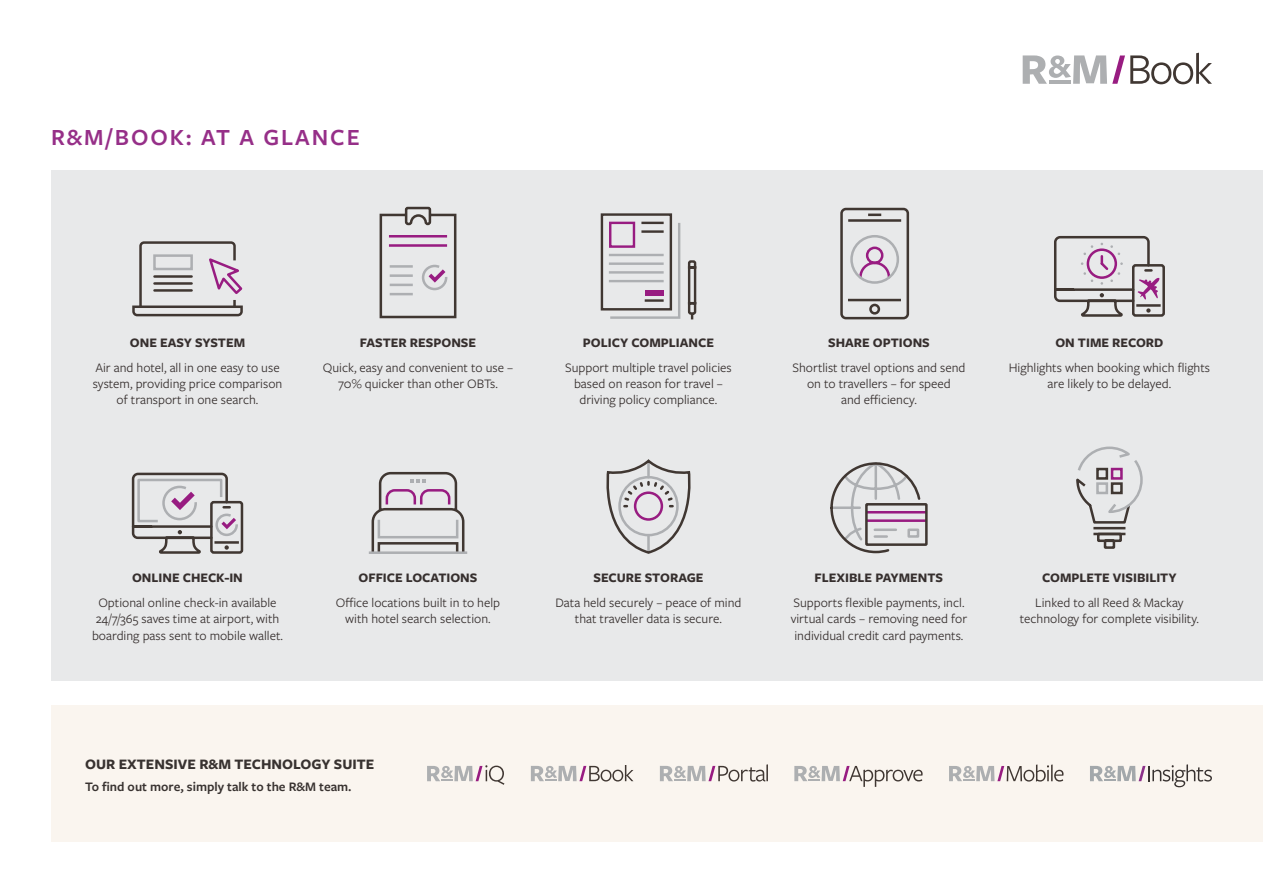
<style>
.page{position:relative;width:1263px;height:893px;background:#fff}
.page>*{position:absolute;margin:0;border:0;box-sizing:border-box;transform-origin:0 0}
.t1{font:600 24px "Freight Sans Pro";letter-spacing:.08em;color:#962f88}
.t2{font:700 15px "Freight Sans Pro";color:#383230}
.t3{font:13.5px/16.2px "Freight Sans Pro";color:#362f2e;text-align:center}
.t4{font:700 13.5px "Freight Sans Pro";color:#362f2e}
.t5{font:600 13.5px "Freight Sans Pro";color:#383230}
</style>
<div class="page">
<div style="left:51px;top:170px;width:1212px;height:510px;background:#e8e9ea"></div>
<svg style="left:1023px;top:53px;width:189px;height:31px"></svg>
<svg style="left:840px;top:207px;width:70px;height:113px"></svg>
<div style="left:850px;top:235px;width:49px;height:49px;border:3px solid #adafb2;border-radius:50%"></div>
<div style="left:1132px;top:264px;width:33px;height:53px;border:3px solid #403732;border-radius:2px"></div>
<hr style="left:1136px;top:304px;width:25px;height:3px;background:#403732">
<svg style="left:1054px;top:235px;width:106px;height:82px"></svg>
<svg style="left:1076px;top:446px;width:67px;height:103px"></svg>
<svg style="left:606px;top:461px;width:85px;height:93px"></svg>
<div style="left:634px;top:491px;width:29px;height:30px;border:3px solid #981c81;border-radius:50%"></div>
<svg style="left:830px;top:462px;width:92px;height:92px"></svg>
<hr style="left:866px;top:511px;width:60px;height:2px;background:#981c81">
<hr style="left:866px;top:519px;width:60px;height:3px;background:#981c81">
<div style="left:865px;top:503px;width:63px;height:43px;border:3px solid #403732"></div>
<div style="left:601px;top:213px;width:71px;height:97px;border:2px solid #403732"></div>
<svg style="left:606px;top:220px;width:91px;height:100px"></svg>
<svg style="left:132px;top:241px;width:111px;height:76px"></svg>
<svg style="left:368px;top:471px;width:100px;height:83px"></svg>
<svg style="left:131px;top:472px;width:113px;height:82px"></svg>
<svg style="left:379px;top:206px;width:78px;height:113px"></svg>
<div style="left:51px;top:706px;width:1212px;height:136px;background:#faf5ef"></div>
<svg style="left:660px;top:764px;width:108px;height:18px"></svg>
<svg style="left:531px;top:766px;width:102px;height:15px"></svg>
<svg style="left:949px;top:764px;width:114px;height:18px"></svg>
<svg style="left:427px;top:765px;width:77px;height:20px"></svg>
<svg style="left:794px;top:766px;width:129px;height:21px"></svg>
<svg style="left:1090px;top:764px;width:122px;height:23px"></svg>
<h1 class="t1" style="left:51px;top:120px;width:310px">R&amp;M/BOOK: AT A GLANCE</h1>
<p class="t4" style="left:130px;top:333px;width:117px">ONE EASY SYSTEM</p>
<p class="t3" style="left:93px;top:359px;width:191px">Air and hotel, all in one easy to use system, providing price comparison of transport in one search.</p>
<p class="t4" style="left:360px;top:333px;width:118px">FASTER RESPONSE</p>
<p class="t3" style="left:323px;top:359px;width:192px">Quick, easy and convenient to use –<br>70% quicker than other OBTs.</p>
<p class="t4" style="left:583px;top:333px;width:133px">POLICY COMPLIANCE</p>
<p class="t3" style="left:565px;top:359px;width:168px">Support multiple travel policies based on reason for travel – driving policy compliance.</p>
<p class="t4" style="left:828px;top:333px;width:103px">SHARE OPTIONS</p>
<p class="t3" style="left:792px;top:359px;width:175px">Shortlist travel options and send on to travellers – for speed<br>and efficiency.</p>
<p class="t4" style="left:1055px;top:333px;width:110px">ON TIME RECORD</p>
<p class="t3" style="left:1009px;top:359px;width:203px">Highlights when booking which flights are likely to be delayed.</p>
<p class="t4" style="left:132px;top:569px;width:112px">ONLINE CHECK-IN</p>
<p class="t3" style="left:92px;top:594px;width:192px">Optional online check-in available<br>24/7/365 saves time at airport, with boarding pass sent to mobile wallet.</p>
<p class="t4" style="left:358px;top:569px;width:121px">OFFICE LOCATIONS</p>
<p class="t3" style="left:336px;top:594px;width:166px">Office locations built in to help with hotel search selection.</p>
<p class="t2" style="left:85px;top:753px;width:291px">OUR EXTENSIVE R&amp;M TECHNOLOGY SUITE</p>
<p class="t5" style="left:85px;top:777px;width:268px">To find out more, simply talk to the R&amp;M team.</p>
<p class="t4" style="left:593px;top:569px;width:112px">SECURE STORAGE</p>
<p class="t3" style="left:555px;top:594px;width:187px">Data held securely – peace of mind that traveller data is secure.</p>
<p class="t4" style="left:815px;top:569px;width:130px">FLEXIBLE PAYMENTS</p>
<p class="t3" style="left:791px;top:594px;width:178px;text-align:left">Supports flexible payments, incl. virtual cards – removing need for individual credit card payments.</p>
<p class="t4" style="left:1042px;top:569px;width:136px">COMPLETE VISIBILITY</p>
<p class="t3" style="left:1020px;top:594px;width:181px">Linked to all Reed &amp; Mackay technology for complete visibility.</p>
</div>
